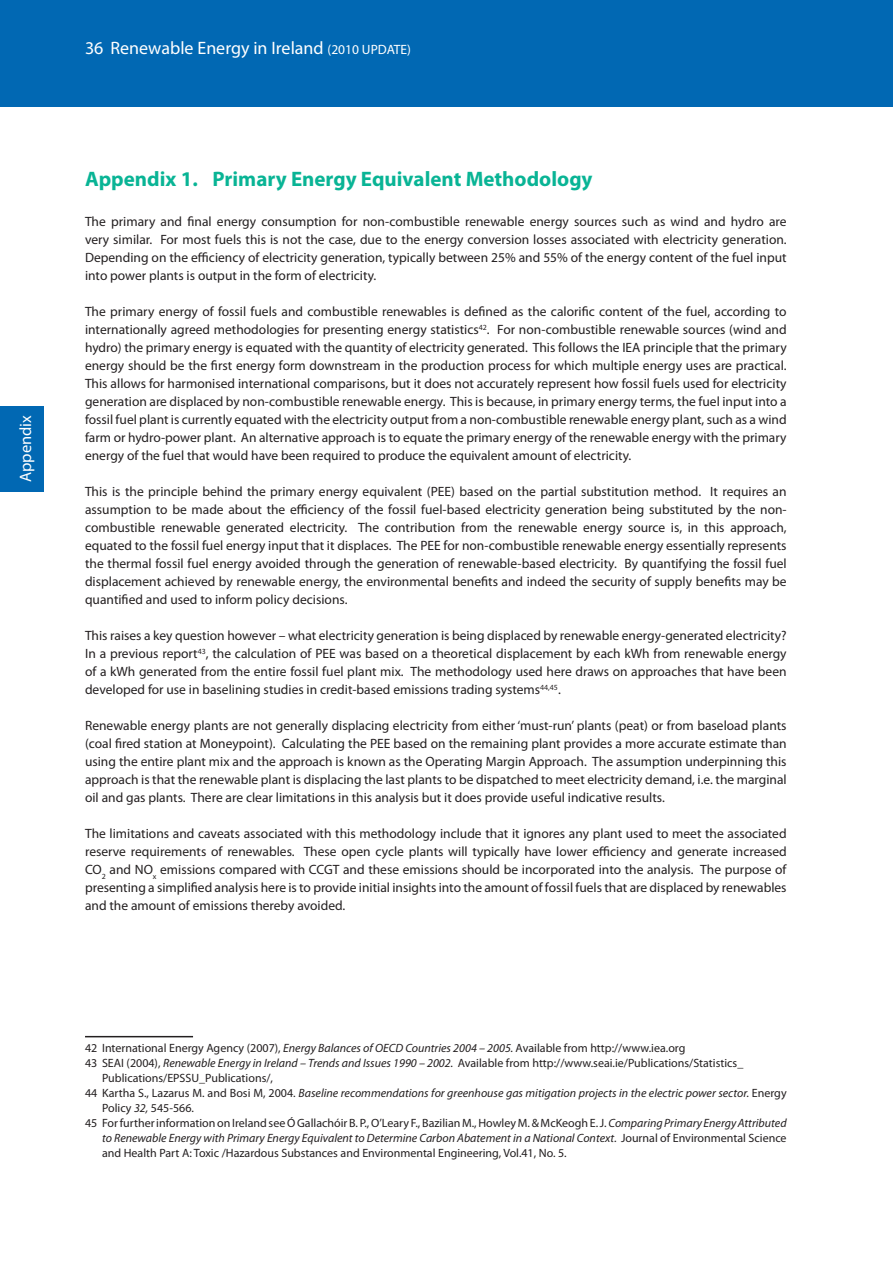
<style>
.page{position:relative;width:893px;height:1263px;background:#fff}
.page>*{position:absolute;margin:0;border:0;box-sizing:border-box;transform-origin:0 0}
.t1{font:700 21px "Myriad Pro";color:#09b495}
.t2{font:18px "Myriad Pro";color:#fff}
.t3{font:16.5px "Myriad Pro";color:#fff}
.t4{font:13.5px/18px "Myriad Pro";color:#231f20;text-align:justify}
.t5{font:12px "Myriad Pro";color:#231f20}
.t6{font:italic 12px "Myriad Pro";color:#231f20}
.s1{font-size:13.5px}
.s2{font-style:italic}
.s3{font-style:normal}
</style>
<div class="page">
<div style="left:0;top:0;width:893px;height:106px;background:#0168b3"></div>
<div style="left:0;top:406px;width:44px;height:85px;background:#0168b3"></div>
<hr style="left:85px;top:1036px;width:108px;height:1px;background:#231f20">
<p class="t3" style="left:15px;top:482px;width:69px;rotate:-90deg">Appendix</p>
<h2 class="t2" style="left:85px;top:37px;width:328px">36 Renewable Energy in Ireland <span class="s1">(2010 UPDATE)</span></h2>
<h1 class="t1" style="left:85px;top:165px;width:509px">Appendix 1. Primary Energy Equivalent Methodology</h1>
<p class="t4" style="left:85px;top:213px;width:703px">The primary and final energy consumption for non-combustible renewable energy sources such as wind and hydro are very similar. For most fuels this is not the case, due to the energy conversion losses associated with electricity generation.<br>Depending on the efficiency of electricity generation, typically between 25% and 55% of the energy content of the fuel input into power plants is output in the form of electricity.</p>
<p class="t4" style="left:85px;top:303px;width:703px">The primary energy of fossil fuels and combustible renewables is defined as the calorific content of the fuel, according to internationally agreed methodologies for presenting energy statistics<sup>42</sup>. For non-combustible renewable sources (wind and hydro) the primary energy is equated with the quantity of electricity generated. This follows the IEA principle that the primary energy should be the first energy form downstream in the production process for which multiple energy uses are practical.<br>This allows for harmonised international comparisons, but it does not accurately represent how fossil fuels used for electricity generation are displaced by non-combustible renewable energy. This is because, in primary energy terms, the fuel input into a fossil fuel plant is currently equated with the electricity output from a non-combustible renewable energy plant, such as a wind farm or hydro-power plant. An alternative approach is to equate the primary energy of the renewable energy with the primary energy of the fuel that would have been required to produce the equivalent amount of electricity.</p>
<p class="t4" style="left:85px;top:483px;width:703px">This is the principle behind the primary energy equivalent (PEE) based on the partial substitution method. It requires an assumption to be made about the efficiency of the fossil fuel-based electricity generation being substituted by the non&shy;combustible renewable generated electricity. The contribution from the renewable energy source is, in this approach, equated to the fossil fuel energy input that it displaces. The PEE for non-combustible renewable energy essentially represents the thermal fossil fuel energy avoided through the generation of renewable-based electricity. By quantifying the fossil fuel displacement achieved by renewable energy, the environmental benefits and indeed the security of supply benefits may be quantified and used to inform policy decisions.</p>
<p class="t4" style="left:85px;top:627px;width:703px">This raises a key question however – what electricity generation is being displaced by renewable energy-generated electricity?<br>In a previous report<sup>43</sup>, the calculation of PEE was based on a theoretical displacement by each kWh from renewable energy of a kWh generated from the entire fossil fuel plant mix. The methodology used here draws on approaches that have been developed for use in baselining studies in credit-based emissions trading systems<sup>44,45</sup>.</p>
<p class="t4" style="left:85px;top:717px;width:703px">Renewable energy plants are not generally displacing electricity from either ‘must-run’ plants (peat) or from baseload plants (coal fired station at Moneypoint). Calculating the PEE based on the remaining plant provides a more accurate estimate than using the entire plant mix and the approach is known as the Operating Margin Approach. The assumption underpinning this approach is that the renewable plant is displacing the last plants to be dispatched to meet electricity demand, i.e. the marginal oil and gas plants. There are clear limitations in this analysis but it does provide useful indicative results.</p>
<p class="t4" style="left:85px;top:825px;width:703px">The limitations and caveats associated with this methodology include that it ignores any plant used to meet the associated reserve requirements of renewables. These open cycle plants will typically have lower efficiency and generate increased CO<sub>2</sub> and NO<sub>x</sub> emissions compared with CCGT and these emissions should be incorporated into the analysis. The purpose of presenting a simplified analysis here is to provide initial insights into the amount of fossil fuels that are displaced by renewables and the amount of emissions thereby avoided.</p>
<p class="t5" style="left:85px;top:1040px;width:602px">42 International Energy Agency (2007), <span class="s2">Energy Balances of OECD Countries 2004 – 2005.</span> Available from http://www.iea.org</p>
<p class="t5" style="left:85px;top:1055px;width:660px">43 SEAI (2004), <span class="s2">Renewable Energy in Ireland – Trends and Issues 1990 – 2002.</span> Available from http://www.seai.ie/Publications/Statistics_</p>
<p class="t5" style="left:102px;top:1070px;width:172px">Publications/EPSSU_Publications/,</p>
<p class="t6" style="left:85px;top:1085px;width:703px"><span class="s3">44 Kartha S., Lazarus M. and Bosi M, 2004.</span> Baseline recommendations for greenhouse gas mitigation projects in the electric power sector. <span class="s3">Energy</span></p>
<p class="t5" style="left:102px;top:1100px;width:93px">Policy <span class="s2">32,</span> 545-566.</p>
<p class="t5" style="left:85px;top:1115px;width:703px">45 For further information on Ireland see Ó Gallachóir B. P., O’Leary F., Bazilian M., Howley M. &amp; McKeogh E. J. <span class="s2">Comparing Primary Energy Attributed</span></p>
<p class="t6" style="left:102px;top:1130px;width:686px">to Renewable Energy with Primary Energy Equivalent to Determine Carbon Abatement in a National Context. <span class="s3">Journal of Environmental Science</span></p>
<p class="t5" style="left:102px;top:1145px;width:466px">and Health Part A: Toxic /Hazardous Substances and Environmental Engineering, Vol.41, No. 5.</p>
</div>
